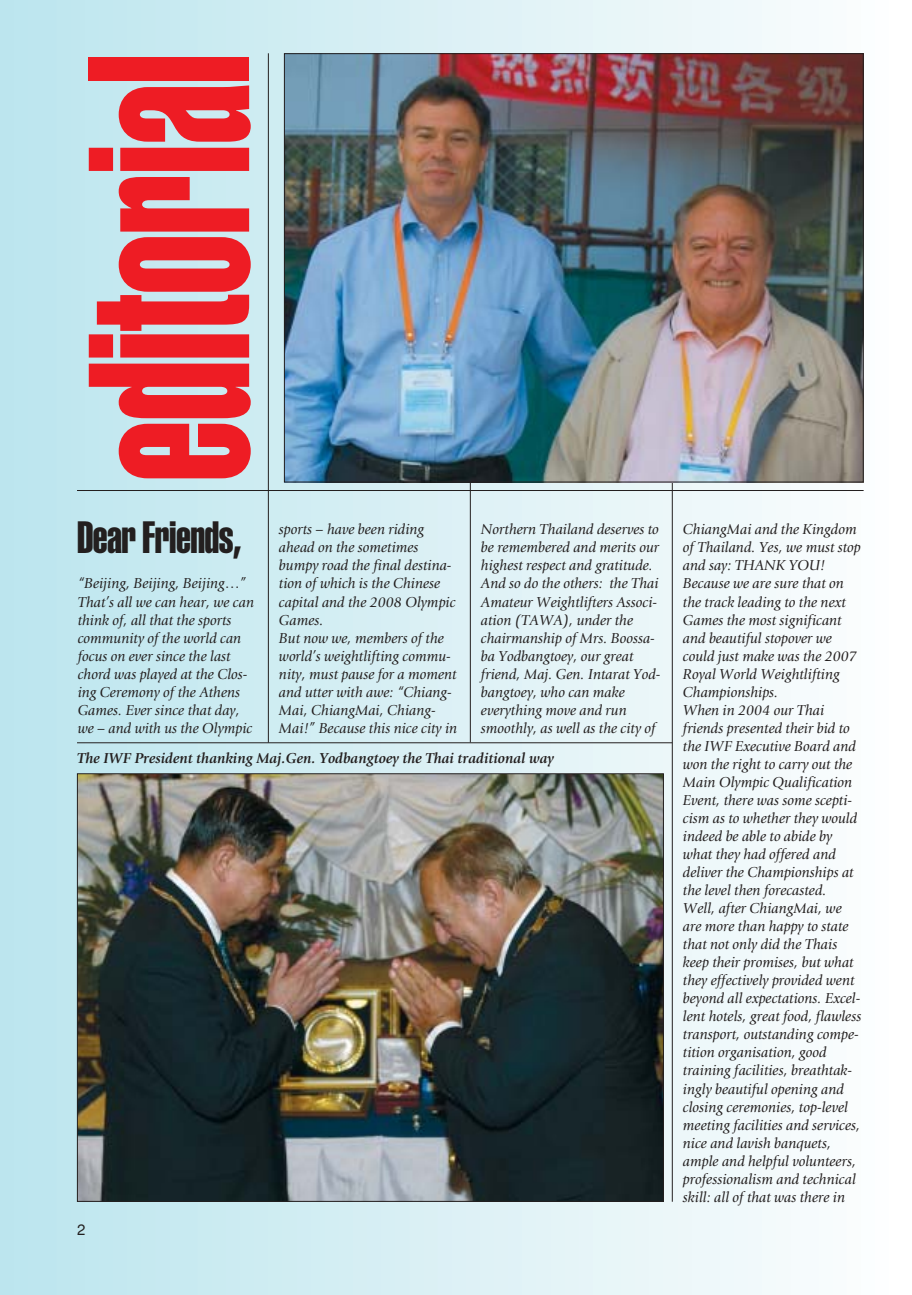
<style>
.page{position:relative;width:912px;height:1295px;background:#fff}
.page>*{position:absolute;margin:0;border:0;box-sizing:border-box;transform-origin:0 0}
.t1{font:225.3px "Helvetica Com H Ext";letter-spacing:-.005em;color:#ee1c24;scale:.81 1}
.t2{font:44.55px "Helvetica Com H Ext";letter-spacing:-.01em;color:#231f1f}
.t3{font:italic 15px/18px "Giovanni";color:#231f1f}
.t4{font:italic 700 15px "Giovanni";color:#231f1f}
.t5{font:15px "Helvetica H";color:#231f1f}
</style>
<div class="page">
<img style="left:0;top:0;width:864px;height:1294px">
<h1 class="t1" style="left:89px;top:481px;width:529px;rotate:-90deg">editorial</h1>
<h2 class="t2" style="left:77px;top:521px;width:166px">Dear Friends,</h2>
<p class="t3" style="left:279px;top:522px;width:180px">sports – have been riding ahead on the sometimes bumpy road the final destina&shy;tion of which is the Chinese capital and the 2008 Olympic<br>Games.<br>But now we, members of the world’s weightlifting commu&shy;nity, must pause for a moment and utter with awe: “Chiang-<br>Mai, ChiangMai, Chiang-<br>Mai!” Because this nice city in</p>
<p class="t3" style="left:481px;top:522px;width:181px">Northern Thailand deserves to be remembered and merits our highest respect and gratitude.<br>And so do the others: the Thai<br>Amateur Weightlifters Associ&shy;ation (TAWA), under the chairmanship of Mrs. Boossa&shy;ba Yodbangtoey, our great friend, Maj. Gen. Intarat Yod&shy;bangtoey, who can make everything move and run smoothly, as well as the city of</p>
<p class="t3" style="left:683px;top:522px;width:180px">ChiangMai and the Kingdom of Thailand. Yes, we must stop and say: THANK YOU!<br>Because we are sure that on the track leading to the next<br>Games the most significant and beautiful stopover we could just make was the 2007<br>Royal World Weightlifting<br>Championships.<br>When in 2004 our Thai friends presented their bid to the IWF Executive Board and won the right to carry out the<br>Main Olympic Qualification<br>Event, there was some scepti&shy;cism as to whether they would indeed be able to abide by what they had offered and deliver the Championships at the level then forecasted.<br>Well, after ChiangMai, we are more than happy to state that not only did the Thais keep their promises, but what they effectively provided went beyond all expectations. Excel&shy;lent hotels, great food, flawless transport, outstanding compe&shy;tition organisation, good training facilities, breathtak&shy;ingly beautiful opening and closing ceremonies, top-level meeting facilities and services, nice and lavish banquets, ample and helpful volunteers, professionalism and technical skill: all of that was there in</p>
<p class="t3" style="left:78px;top:576px;width:178px">“Beijing, Beijing, Beijing…”<br>That’s all we can hear, we can think of, all that the sports community of the world can focus on ever since the last chord was played at the Clos&shy;ing Ceremony of the Athens<br>Games. Ever since that day, we – and with us the Olympic</p>
<p class="t4" style="left:77px;top:752px;width:478px">The IWF President thanking Maj.Gen. Yodbangtoey the Thai traditional way</p>
<p class="t5" style="left:77px;top:1224px;width:10px">2</p>
</div>
